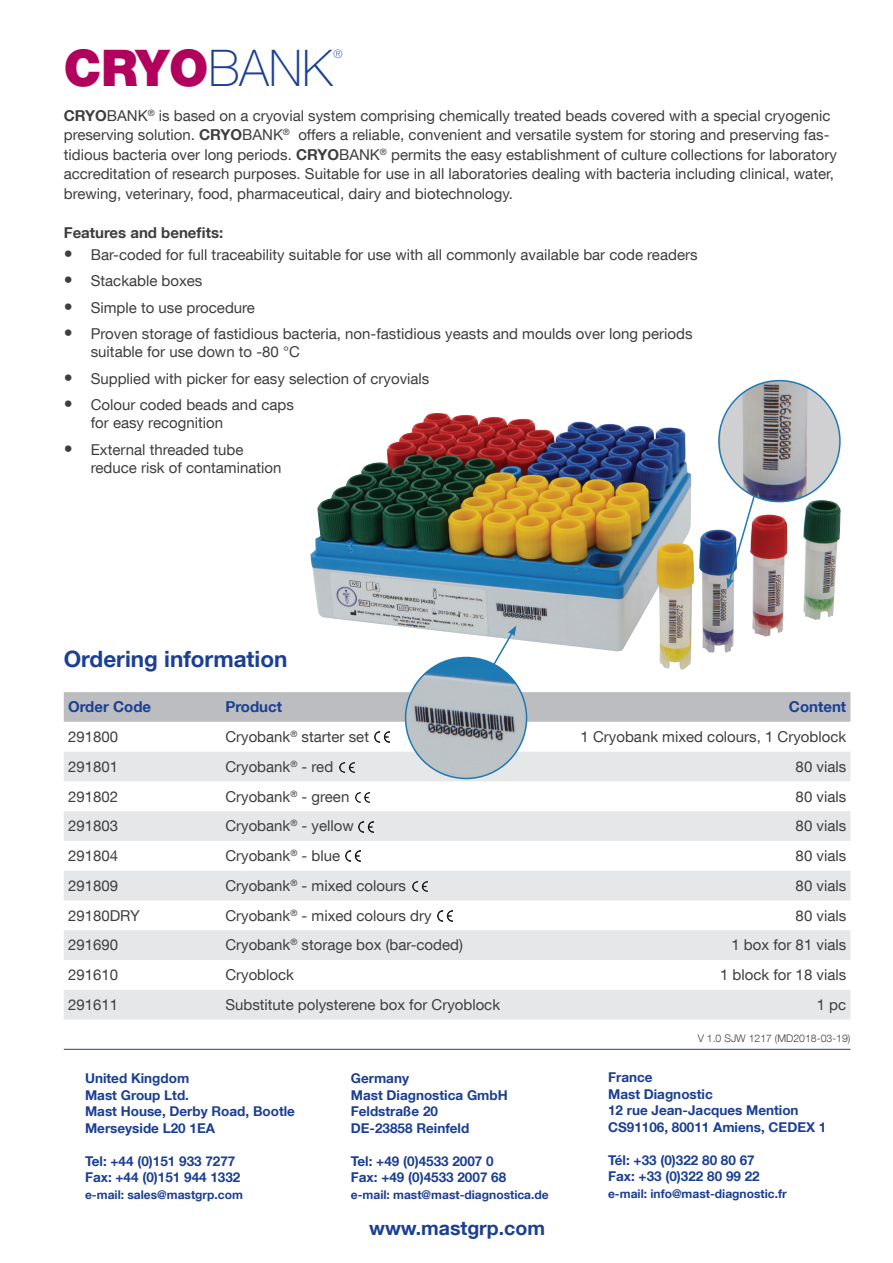
<style>
.page{position:relative;width:893px;height:1263px;background:#fff}
.page>*{position:absolute;margin:0;border:0;box-sizing:border-box;transform-origin:0 0}
.t1{font:900 50.7px "Helvetica Neue";color:#b1015c}
.t2{font:700 22.5px "Helvetica Neue LT Com";color:#1b3f94}
.t3{font:700 19.5px "Helvetica Neue LT Com";color:#1b3f94}
.t4{font:15px/19.5px "Helvetica Neue LT Com";color:#3e3e3f}
.t5{font:700 15px "Helvetica Neue LT Com";color:#1b3f94}
.t6{font:700 15px "Helvetica Neue LT Com";color:#3e3e3f}
.t7{font:700 13.5px/16.5px "Helvetica Neue LT Com";color:#1b3f94}
.t8{font:700 12px "Helvetica Neue LT Com";color:#1b3f94}
.t9{font:100 11.7px "Helvetica Neue";color:#1b3f94}
.t10{font:300 10.5px "Helvetica Neue LT Com";color:#3e3e3f}
.s1{font-weight:100;color:#1b3f94}
.s2{font-weight:700}
.s3{font-size:18px}
</style>
<div class="page">
<div style="left:64px;top:692px;width:786px;height:30px;background:#bcbdc0"></div>
<svg style="left:64px;top:752px;width:786px;height:267px;fill:#e6e7e9"></svg>
<img style="left:375px;top:732px;width:15px;height:10px">
<img style="left:339px;top:762px;width:15px;height:11px">
<img style="left:355px;top:792px;width:15px;height:11px">
<img style="left:359px;top:821px;width:15px;height:11px">
<img style="left:346px;top:851px;width:15px;height:10px">
<img style="left:412px;top:881px;width:15px;height:11px">
<img style="left:437px;top:911px;width:15px;height:10px">
<hr style="left:64px;top:1049px;width:786px;height:1px;background:#1b3f94">
<img style="left:310px;top:413px;width:497px;height:257px">
<img style="left:406px;top:657px;width:121px;height:121px;border-radius:60px">
<div style="left:405px;top:657px;width:122px;height:122px;border:2px solid #1d7ab3;border-radius:50%"></div>
<svg style="left:489px;top:625px;width:27px;height:46px"></svg>
<div style="left:719px;top:381px;width:121px;height:121px;background:#d0d0d3;border-radius:50%"></div>
<img style="left:719px;top:381px;width:89px;height:121px">
<div style="left:718px;top:380px;width:123px;height:122px;border:2px solid #1d7ab3;border-radius:50%"></div>
<svg style="left:727px;top:494px;width:29px;height:95px"></svg>
<h1 class="t1" style="left:64px;top:38px;width:270px">CRYO<span class="s1">BANK</span></h1>
<p class="t9" style="left:334px;top:47px;width:11px">®</p>
<p class="t4" style="left:64px;top:105px;width:775px"><span class="s2">CRYO</span>BANK<sup>®</sup> is based on a cryovial system comprising chemically treated beads covered with a special cryogenic preserving solution. <span class="s2">CRYO</span>BANK<sup>®</sup> offers a reliable, convenient and versatile system for storing and preserving fas&shy;tidious bacteria over long periods. <span class="s2">CRYO</span>BANK<sup>®</sup> permits the easy establishment of culture collections for laboratory accreditation of research purposes. Suitable for use in all laboratories dealing with bacteria including clinical, water, brewing, veterinary, food, pharmaceutical, dairy and biotechnology.</p>
<p class="t6" style="left:64px;top:223px;width:161px">Features and benefits:</p>
<p class="t4" style="left:64px;top:244px;width:635px"><span class="s3">•</span> Bar-coded for full traceability suitable for use with all commonly available bar code readers</p>
<p class="t4" style="left:64px;top:271px;width:140px"><span class="s3">•</span> Stackable boxes</p>
<p class="t4" style="left:64px;top:297px;width:193px"><span class="s3">•</span> Simple to use procedure</p>
<p class="t4" style="left:91px;top:325px;width:603px;line-height:18px;text-indent:-27px"><span class="s3">•</span> Proven storage of fastidious bacteria, non-fastidious yeasts and moulds over long periods suitable for use down to -80 °C</p>
<p class="t4" style="left:64px;top:368px;width:367px"><span class="s3">•</span> Supplied with picker for easy selection of cryovials</p>
<p class="t4" style="left:91px;top:396px;width:205px;line-height:18px;text-indent:-27px"><span class="s3">•</span> Colour coded beads and caps for easy recognition</p>
<p class="t4" style="left:91px;top:440px;width:192px;line-height:18px;text-indent:-27px"><span class="s3">•</span> External threaded tube reduce risk of contamination</p>
<h2 class="t2" style="left:64px;top:644px;width:225px">Ordering information</h2>
<p class="t5" style="left:68px;top:697px;width:85px">Order Code</p>
<p class="t5" style="left:225px;top:697px;width:58px">Product</p>
<p class="t5" style="left:789px;top:697px;width:59px">Content</p>
<p class="t4" style="left:68px;top:727px;width:52px">291800</p>
<p class="t4" style="left:225px;top:727px;width:145px">Cryobank<sup>®</sup> starter set</p>
<p class="t4" style="left:581px;top:727px;width:267px">1 Cryobank mixed colours, 1 Cryoblock</p>
<p class="t4" style="left:68px;top:756px;width:52px">291801</p>
<p class="t4" style="left:225px;top:756px;width:109px">Cryobank<sup>®</sup> - red</p>
<p class="t4" style="left:796px;top:756px;width:52px">80 vials</p>
<p class="t4" style="left:68px;top:786px;width:52px">291802</p>
<p class="t4" style="left:225px;top:786px;width:125px">Cryobank<sup>®</sup> - green</p>
<p class="t4" style="left:796px;top:786px;width:52px">80 vials</p>
<p class="t4" style="left:68px;top:816px;width:52px">291803</p>
<p class="t4" style="left:225px;top:816px;width:130px">Cryobank<sup>®</sup> - yellow</p>
<p class="t4" style="left:796px;top:816px;width:52px">80 vials</p>
<p class="t4" style="left:68px;top:846px;width:52px">291804</p>
<p class="t4" style="left:225px;top:846px;width:116px">Cryobank<sup>®</sup> - blue</p>
<p class="t4" style="left:796px;top:846px;width:52px">80 vials</p>
<p class="t4" style="left:68px;top:875px;width:52px">291809</p>
<p class="t4" style="left:225px;top:875px;width:182px">Cryobank<sup>®</sup> - mixed colours</p>
<p class="t4" style="left:796px;top:875px;width:52px">80 vials</p>
<p class="t4" style="left:68px;top:905px;width:73px">29180DRY</p>
<p class="t4" style="left:225px;top:905px;width:208px">Cryobank<sup>®</sup> - mixed colours dry</p>
<p class="t4" style="left:796px;top:905px;width:52px">80 vials</p>
<p class="t4" style="left:68px;top:935px;width:52px">291690</p>
<p class="t4" style="left:225px;top:935px;width:239px">Cryobank<sup>®</sup> storage box (bar-coded)</p>
<p class="t4" style="left:731px;top:935px;width:116px">1 box for 81 vials</p>
<p class="t4" style="left:68px;top:965px;width:52px">291610</p>
<p class="t4" style="left:225px;top:965px;width:70px">Cryoblock</p>
<p class="t4" style="left:720px;top:965px;width:128px">1 block for 18 vials</p>
<p class="t4" style="left:68px;top:994px;width:52px">291611</p>
<p class="t4" style="left:225px;top:994px;width:276px">Substitute polysterene box for Cryoblock</p>
<p class="t4" style="left:817px;top:994px;width:31px">1 pc</p>
<p class="t10" style="left:698px;top:1032px;width:154px">V 1.0 SJW 1217 (MD2018-03-19)</p>
<p class="t7" style="left:85px;top:1070px;width:212px">United Kingdom<br>Mast Group Ltd.<br>Mast House, Derby Road, Bootle<br>Merseyside L20 1EA</p>
<p class="t7" style="left:85px;top:1152px;width:157px">Tel: +44 (0)151 933 7277<br>Fax: +44 (0)151 944 1332</p>
<p class="t8" style="left:85px;top:1187px;width:159px">e-mail: sales@mastgrp.com</p>
<p class="t7" style="left:351px;top:1069px;width:158px">Germany<br>Mast Diagnostica GmbH<br>Feldstraße 20<br>DE-23858 Reinfeld</p>
<p class="t7" style="left:351px;top:1152px;width:157px">Tel: +49 (0)4533 2007 0<br>Fax: +49 (0)4533 2007 68</p>
<p class="t8" style="left:351px;top:1187px;width:199px">e-mail: mast@mast-diagnostica.de</p>
<h3 class="t3" style="left:369px;top:1215px;width:177px">www.mastgrp.com</h3>
<p class="t7" style="left:608px;top:1069px;width:220px">France<br>Mast Diagnostic<br>12 rue Jean-Jacques Mention<br>CS91106, 80011 Amiens, CEDEX 1</p>
<p class="t7" style="left:608px;top:1151px;width:153px">Tél: +33 (0)322 80 80 67<br>Fax: +33 (0)322 80 99 22</p>
<p class="t8" style="left:608px;top:1186px;width:180px">e-mail: info@mast-diagnostic.fr</p>
</div>
